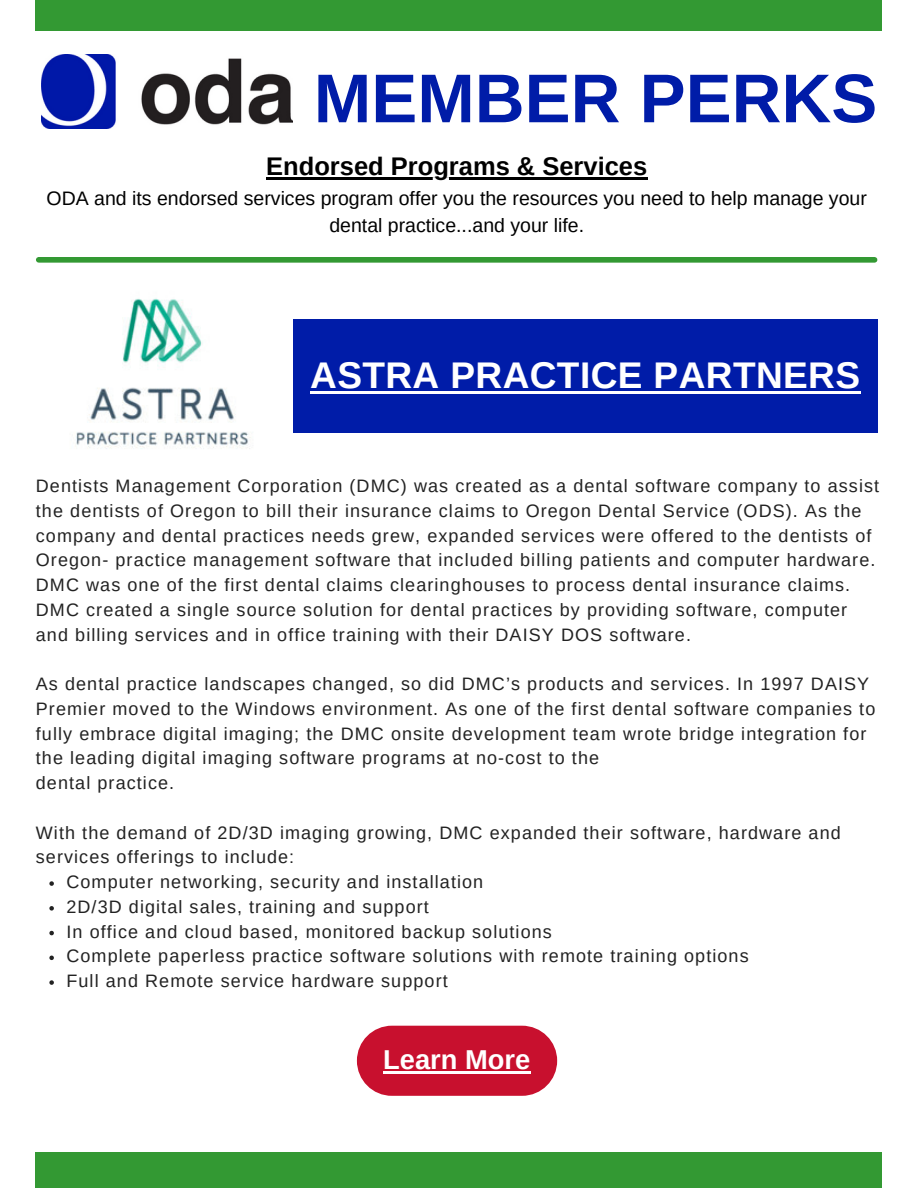
<style>
.page{position:relative;width:918px;height:1188px;background:#fff}
.page>*{position:absolute;margin:0;border:0;box-sizing:border-box;transform-origin:0 0}
.t1{font:700 69px "Arimo";color:#001ca8}
.t2{font:700 37.05px "Arimo";letter-spacing:.01em;color:#fff}
.t3{font:700 27.3px "Arimo";color:#fff}
.t4{font:700 25.5px "Arimo";color:#000}
.t5{font:19.5px/27px "Arimo";color:#000;text-align:center}
.t6{font:18px/24.8px "Arimo";letter-spacing:.06em;color:#222}
</style>
<div class="page">
<div style="left:36px;top:1153px;width:846px;height:35px;background:#393"></div>
<div style="left:36px;top:0;width:846px;height:31px;background:#393"></div>
<div style="left:293px;top:320px;width:585px;height:112px;background:#001ca8"></div>
<img style="left:76px;top:298px;width:175px;height:151px">
<svg style="left:49px;top:881px;width:5px;height:5px"></svg>
<svg style="left:49px;top:906px;width:5px;height:5px"></svg>
<svg style="left:49px;top:931px;width:5px;height:4px"></svg>
<svg style="left:49px;top:956px;width:5px;height:4px"></svg>
<svg style="left:49px;top:980px;width:5px;height:5px"></svg>
<div style="left:357px;top:1026px;width:200px;height:70px;background:#c8102e;border-radius:35px"></div>
<div style="left:39px;top:257px;width:836px;height:6px;background:#393"></div>
<img style="left:42px;top:55px;width:251px;height:74px">
<hr style="left:310px;top:391px;width:551px;height:3px;background:#fff">
<hr style="left:266px;top:178px;width:381px;height:2px;background:#000">
<hr style="left:383px;top:1071px;width:147px;height:3px;background:#fff">
<p class="t1" style="left:314px;top:60px;width:565px">MEMBER PERKS</p>
<p class="t4" style="left:266px;top:152px;width:383px">Endorsed Programs &amp; Services</p>
<p class="t5" style="left:47px;top:184px;width:822px">ODA and its endorsed services program offer you the resources you need to help manage your dental practice...and your life.</p>
<p class="t2" style="left:310px;top:355px;width:551px">ASTRA PRACTICE PARTNERS</p>
<p class="t6" style="left:36px;top:473px;width:845px">Dentists Management Corporation (DMC) was created as a dental software company to assist the dentists of Oregon to bill their insurance claims to Oregon Dental Service (ODS). As the company and dental practices needs grew, expanded services were offered to the dentists of Oregon- practice management software that included billing patients and computer hardware.<br>DMC was one of the first dental claims clearinghouses to process dental insurance claims.<br>DMC created a single source solution for dental practices by providing software, computer and billing services and in office training with their DAISY DOS software.</p>
<p class="t6" style="left:36px;top:671px;width:841px">As dental practice landscapes changed, so did DMC’s products and services. In 1997 DAISY Premier moved to the Windows environment. As one of the first dental software companies to fully embrace digital imaging; the DMC onsite development team wrote bridge integration for the leading digital imaging software programs at no-cost to the</p>
<p class="t6" style="left:36px;top:770px;width:140px">dental practice.</p>
<p class="t6" style="left:36px;top:820px;width:806px">With the demand of 2D/3D imaging growing, DMC expanded their software, hardware and services offerings to include:</p>
<p class="t6" style="left:66px;top:869px;width:418px">Computer networking, security and installation</p>
<p class="t6" style="left:66px;top:894px;width:364px">2D/3D digital sales, training and support</p>
<p class="t6" style="left:66px;top:919px;width:487px">In office and cloud based, monitored backup solutions</p>
<p class="t6" style="left:66px;top:944px;width:684px">Complete paperless practice software solutions with remote training options</p>
<p class="t6" style="left:66px;top:968px;width:383px">Full and Remote service hardware support</p>
<p class="t3" style="left:383px;top:1045px;width:149px">Learn More</p>
</div>
